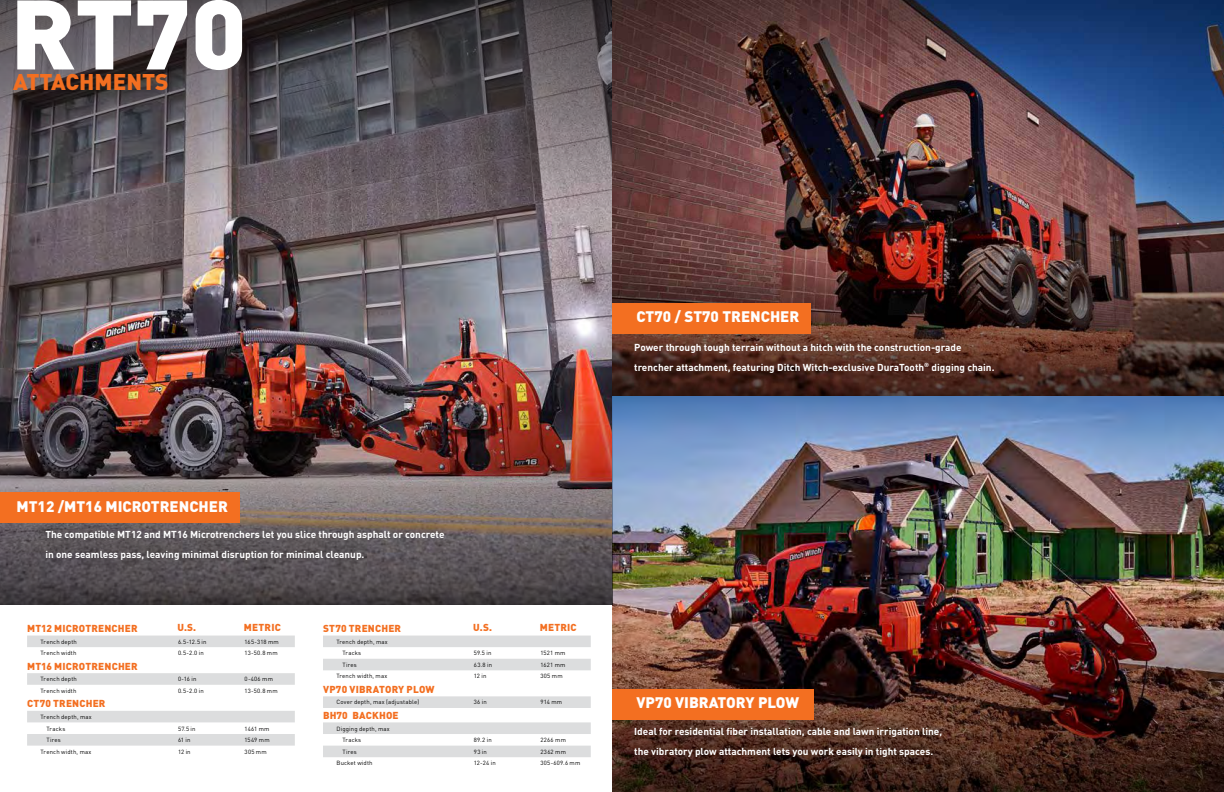
<style>
.page{position:relative;width:1224px;height:792px;background:#fff}
.page>*{position:absolute;margin:0;border:0;box-sizing:border-box;transform-origin:0 0}
.t1{font:900 97px "DIN Pro";color:#fff;scale:1.05 1}
.t2{font:900 22.5px "DIN Pro";color:#f36f21}
.t3{font:900 15.1px "DIN Pro";color:#fff}
.t4{font:700 10px/20px "DIN Pro";color:#fff}
.t5{font:900 10px "DIN Pro";letter-spacing:.015em;color:#f36f21}
.t6{font:6px/11.6px "DIN Pro";letter-spacing:.025em;color:#000}
</style>
<div class="page">
<img style="left:0;top:210px;width:612px;height:176px">
<svg style="left:0;top:0;width:612px;height:210px;background:#595358"></svg>
<img style="left:613px;top:396px;width:611px;height:216px">
<img style="left:0;top:386px;width:612px;height:218px">
<img style="left:613px;top:612px;width:611px;height:180px">
<img style="left:613px;top:0;width:611px;height:256px">
<div style="left:29px;top:513px;width:426px;height:58px;background:#000;opacity:.85"></div>
<div style="left:618px;top:710px;width:334px;height:58px;background:#000;opacity:.85"></div>
<div style="left:0;top:492px;width:239px;height:30px;background:#f36f21"></div>
<div style="left:613px;top:689px;width:201px;height:30px;background:#f36f21"></div>
<svg style="left:613px;top:256px;width:611px;height:140px;background:#472b26"></svg>
<div style="left:618px;top:326px;width:385px;height:58px;background:#000;opacity:.85"></div>
<div style="left:613px;top:303px;width:198px;height:30px;background:#f36f21"></div>
<svg style="left:27px;top:635px;width:268px;height:111px"></svg>
<svg style="left:323px;top:635px;width:268px;height:1px"></svg>
<svg style="left:323px;top:636px;width:268px;height:121px"></svg>
<h1 class="t1" style="left:10px;top:-49px;width:227px">RT70</h1>
<h2 class="t2" style="left:13px;top:62px;width:157px">ATTACHMENTS</h2>
<h3 class="t3" style="left:17px;top:493px;width:213px">MT12 /MT16 MICROTRENCHER</h3>
<p class="t4" style="left:45px;top:524px;width:401px">The compatible MT12 and MT16 Microtrenchers let you slice through asphalt or concrete in one seamless pass, leaving minimal disruption for minimal cleanup.</p>
<p class="t5" style="left:27px;top:620px;width:112px">MT12 MICROTRENCHER</p>
<p class="t5" style="left:177px;top:619px;width:20px">U.S.</p>
<p class="t5" style="left:244px;top:619px;width:38px">METRIC</p>
<p class="t6" style="left:41px;top:635px;width:38px">Trench depth</p>
<p class="t6" style="left:178px;top:635px;width:30px">6.5-12.5 in</p>
<p class="t6" style="left:245px;top:635px;width:36px">165-318 mm</p>
<p class="t6" style="left:41px;top:647px;width:37px">Trench width</p>
<p class="t6" style="left:178px;top:647px;width:27px">0.5-2.0 in</p>
<p class="t6" style="left:245px;top:647px;width:35px">13-50.8 mm</p>
<p class="t5" style="left:27px;top:658px;width:112px">MT16 MICROTRENCHER</p>
<p class="t6" style="left:41px;top:673px;width:38px">Trench depth</p>
<p class="t6" style="left:178px;top:673px;width:20px">0-16 in</p>
<p class="t6" style="left:245px;top:673px;width:30px">0-406 mm</p>
<p class="t6" style="left:41px;top:684px;width:37px">Trench width</p>
<p class="t6" style="left:178px;top:684px;width:27px">0.5-2.0 in</p>
<p class="t6" style="left:245px;top:684px;width:35px">13-50.8 mm</p>
<p class="t5" style="left:27px;top:695px;width:80px">CT70 TRENCHER</p>
<p class="t6" style="left:47px;top:710px;width:47px;text-indent:-6px">Trench depth, max<br>Tracks</p>
<p class="t6" style="left:178px;top:722px;width:19px">57.5 in</p>
<p class="t6" style="left:245px;top:722px;width:26px">1461 mm</p>
<p class="t6" style="left:47px;top:734px;width:16px">Tires</p>
<p class="t6" style="left:178px;top:734px;width:14px">61 in</p>
<p class="t6" style="left:245px;top:734px;width:27px">1549 mm</p>
<p class="t6" style="left:41px;top:745px;width:52px">Trench width, max</p>
<p class="t6" style="left:178px;top:745px;width:14px">12 in</p>
<p class="t6" style="left:245px;top:745px;width:24px">305 mm</p>
<p class="t5" style="left:323px;top:620px;width:80px">ST70 TRENCHER</p>
<p class="t5" style="left:473px;top:619px;width:20px">U.S.</p>
<p class="t5" style="left:540px;top:619px;width:38px">METRIC</p>
<p class="t6" style="left:343px;top:635px;width:47px;text-indent:-6px">Trench depth, max<br>Tracks</p>
<p class="t6" style="left:474px;top:647px;width:19px">59.5 in</p>
<p class="t6" style="left:541px;top:647px;width:26px">1521 mm</p>
<p class="t6" style="left:343px;top:658px;width:16px">Tires</p>
<p class="t6" style="left:474px;top:658px;width:20px">63.8 in</p>
<p class="t6" style="left:541px;top:658px;width:26px">1621 mm</p>
<p class="t6" style="left:337px;top:670px;width:52px">Trench width, max</p>
<p class="t6" style="left:474px;top:670px;width:14px">12 in</p>
<p class="t6" style="left:541px;top:670px;width:24px">305 mm</p>
<p class="t5" style="left:323px;top:681px;width:113px">VP70 VIBRATORY PLOW</p>
<p class="t6" style="left:337px;top:696px;width:84px">Cover depth, max (adjustable)</p>
<p class="t6" style="left:474px;top:696px;width:15px">36 in</p>
<p class="t6" style="left:541px;top:696px;width:23px">914 mm</p>
<p class="t5" style="left:323px;top:707px;width:77px">BH70 BACKHOE</p>
<p class="t6" style="left:343px;top:722px;width:49px;text-indent:-6px">Digging depth, max<br>Tracks</p>
<p class="t6" style="left:474px;top:734px;width:19px">89.2 in</p>
<p class="t6" style="left:541px;top:734px;width:27px">2266 mm</p>
<p class="t6" style="left:343px;top:745px;width:16px">Tires</p>
<p class="t6" style="left:474px;top:745px;width:15px">93 in</p>
<p class="t6" style="left:541px;top:745px;width:27px">2362 mm</p>
<p class="t6" style="left:337px;top:757px;width:38px">Bucket width</p>
<p class="t6" style="left:474px;top:757px;width:23px">12-24 in</p>
<p class="t6" style="left:541px;top:757px;width:41px">305-609.6 mm</p>
<h3 class="t3" style="left:636px;top:304px;width:164px">CT70 / ST70 TRENCHER</h3>
<p class="t4" style="left:634px;top:336px;width:362px">Power through tough terrain without a hitch with the construction-grade trencher attachment, featuring Ditch Witch-exclusive DuraTooth<sup>®</sup> digging chain.</p>
<h3 class="t3" style="left:636px;top:690px;width:164px">VP70 VIBRATORY PLOW</h3>
<p class="t4" style="left:634px;top:721px;width:309px">Ideal for residential fiber installation, cable and lawn irrigation line, the vibratory plow attachment lets you work easily in tight spaces.</p>
</div>
